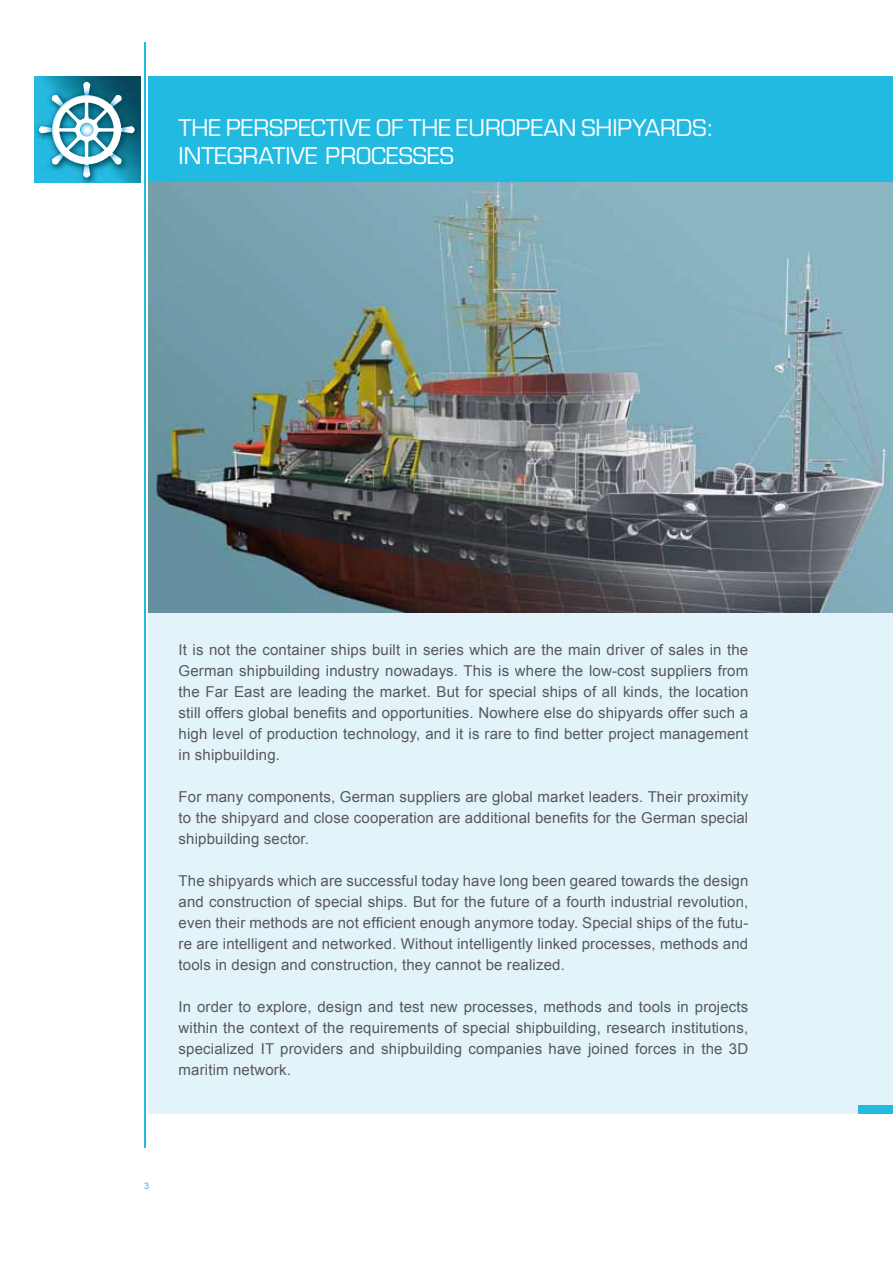
<style>
.page{position:relative;width:893px;height:1263px;background:#fff}
.page>*{position:absolute;margin:0;border:0;box-sizing:border-box;transform-origin:0 0}
.t1{font:22.5px/28.5px "Eurostile LT Std";color:#fff}
.t2{font:15px/21px "Arial";letter-spacing:.01em;color:#58585a;text-align:justify}
.t3{font:9px "Arial";color:#23bae2}
</style>
<div class="page">
<div style="left:149px;top:77px;width:744px;height:1037px;background:#e2f3fa"></div>
<div style="left:149px;top:77px;width:744px;height:106px;background:#23bae2"></div>
<hr style="left:144px;top:43px;width:1px;height:1105px;background:#23bae2">
<img style="left:34px;top:77px;width:106px;height:106px">
<svg style="left:39px;top:82px;width:96px;height:96px"></svg>
<div style="left:75px;top:118px;width:23px;height:23px;background:#fff;border-radius:50%"></div>
<svg style="left:80px;top:123px;width:14px;height:14px"></svg>
<img style="left:149px;top:183px;width:744px;height:429px">
<div style="left:859px;top:1106px;width:34px;height:8px;background:#23bae2"></div>
<h1 class="t1" style="left:179px;top:114px;width:537px">THE PERSPECTIVE OF THE EUROPEAN SHIPYARDS:<br>INTEGRATIVE PROCESSES</h1>
<p class="t2" style="left:179px;top:640px;width:571px">It is not the container ships built in series which are the main driver of sales in the German shipbuilding industry nowadays. This is where the low-cost suppliers from the Far East are leading the market. But for special ships of all kinds, the location still offers global benefits and opportunities. Nowhere else do shipyards offer such a high level of production technology, and it is rare to find better project management in shipbuilding.</p>
<p class="t2" style="left:179px;top:787px;width:571px">For many components, German suppliers are global market leaders. Their proximity to the shipyard and close cooperation are additional benefits for the German special shipbuilding sector.</p>
<p class="t2" style="left:179px;top:871px;width:571px">The shipyards which are successful today have long been geared towards the design and construction of special ships. But for the future of a fourth industrial revolution, even their methods are not efficient enough anymore today. Special ships of the futu&shy;re are intelligent and networked. Without intelligently linked processes, methods and tools in design and construction, they cannot be realized.</p>
<p class="t2" style="left:179px;top:997px;width:571px">In order to explore, design and test new processes, methods and tools in projects within the context of the requirements of special shipbuilding, research institutions, specialized IT providers and shipbuilding companies have joined forces in the 3D maritim network.</p>
<p class="t3" style="left:144px;top:1180px;width:7px">3</p>
</div>
